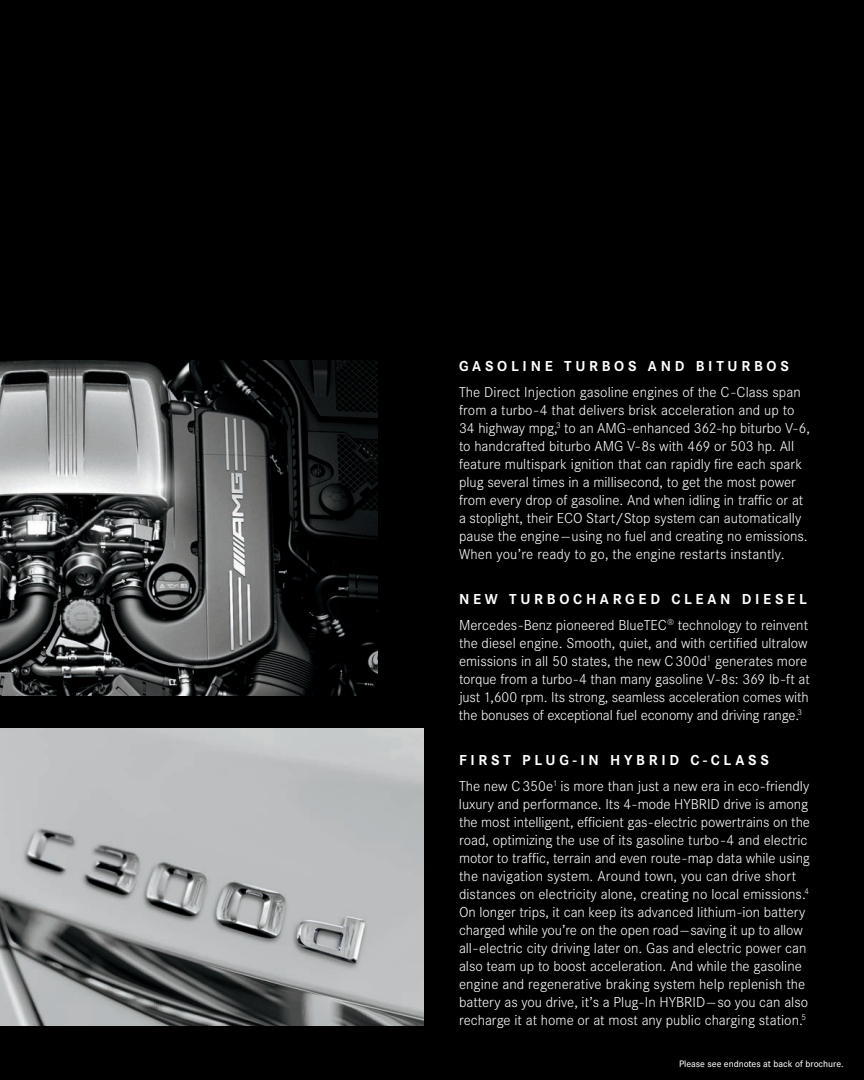
<style>
.page{position:relative;width:864px;height:1080px;background:#000001}
.page>*{position:absolute;margin:0;border:0;box-sizing:border-box;transform-origin:0 0}
.Body_FL{font:300 15px/18px "Corporate S";color:#fff}
.Body_subhead_FL{font:700 15px "Corporate S";letter-spacing:.25em;color:#fff}
.Cutline{font:500 9.75px "Corporate S";color:#fff}
</style>
<div class="page">
<img style="left:0;top:728px;width:423px;height:298px">
<img style="left:0;top:360px;width:378px;height:336px">
<p class="Body_subhead_FL" style="left:459px;top:357px;width:331px">GASOLINE TURBOS AND BITURBOS</p>
<p class="Body_FL" style="left:459px;top:383px;width:353px">The Direct Injection gasoline engines of the C‑Class span from a turbo‑4 that delivers brisk acceleration and up to 34 highway mpg,<sup>3</sup> to an AMG-enhanced 362‑hp biturbo V‑6, to handcrafted biturbo AMG V‑8s with 469 or 503 hp. All feature multispark ignition that can rapidly fire each spark plug several times in a millisecond, to get the most power from every drop of gasoline. And when idling in traffic or at a stoplight, their ECO Start/Stop system can automatically pause the engine—using no fuel and creating no emissions.<br>When you’re ready to go, the engine restarts instantly.</p>
<p class="Body_subhead_FL" style="left:459px;top:590px;width:349px">NEW TURBOCHARGED CLEAN DIESEL</p>
<p class="Body_FL" style="left:459px;top:616px;width:352px">Mercedes-Benz pioneered BlueTEC<sup>®</sup> technology to reinvent the diesel engine. Smooth, quiet, and with certified ultralow emissions in all 50 states, the new C300d<sup>1</sup> generates more torque from a turbo‑4 than many gasoline V‑8s: 369 lb‑ft at just 1,600 rpm. Its strong, seamless acceleration comes with the bonuses of exceptional fuel economy and driving range.<sup>3</sup></p>
<p class="Body_subhead_FL" style="left:459px;top:751px;width:311px">FIRST PLUG-IN HYBRID C-CLASS</p>
<p class="Body_FL" style="left:459px;top:777px;width:353px">The new C350e<sup>1</sup> is more than just a new era in eco-friendly luxury and performance. Its 4‑mode HYBRID drive is among the most intelligent, efficient gas-electric powertrains on the road, optimizing the use of its gasoline turbo‑4 and electric motor to traffic, terrain and even route-map data while using the navigation system. Around town, you can drive short distances on electricity alone, creating no local emissions.<sup>4<br></sup>On longer trips, it can keep its advanced lithium-ion battery charged while you’re on the open road—saving it up to allow all-electric city driving later on. Gas and electric power can also team up to boost acceleration. And while the gasoline engine and regenerative braking system help replenish the battery as you drive, it’s a Plug‑In HYBRID—so you can also recharge it at home or at most any public charging station.<sup>5</sup></p>
<p class="Cutline" style="left:679px;top:1058px;width:166px">Please see endnotes at back of brochure.</p>
</div>
